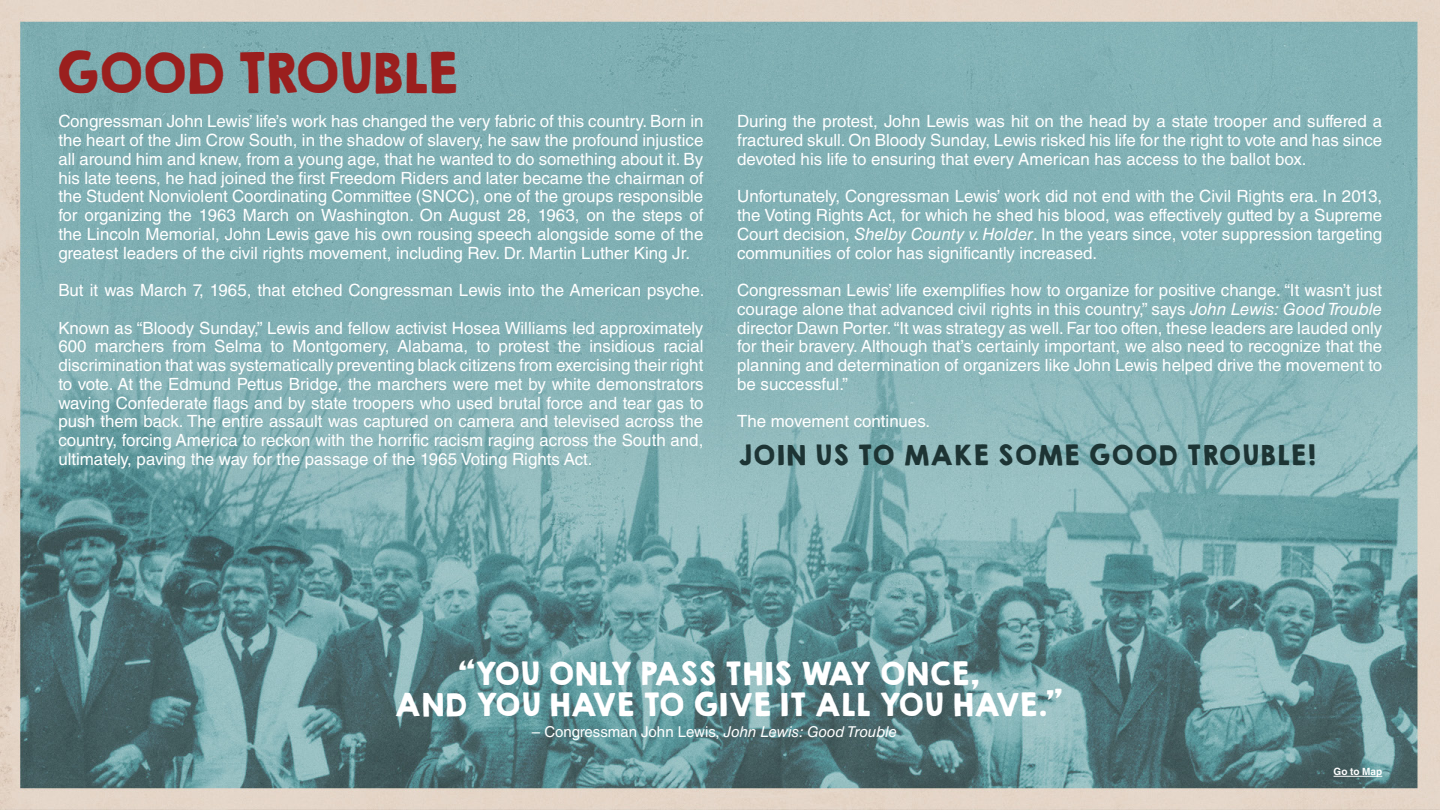
<style>
.page{position:relative;width:1440px;height:810px;background:#fff}
.page>*{position:absolute;margin:0;border:0;box-sizing:border-box;transform-origin:0 0}
.t1{font:50px "KGHAPPY Solid";letter-spacing:-.06em;color:#9a1f1e}
.t2{font:28.75px "KGHAPPY Solid";letter-spacing:-.03em;color:#fff}
.t3{font:25px "KGHAPPY Solid";color:#1d3434}
.t4{font:16.88px/18.8px "Helvetica LT Std";color:#fff;text-align:justify}
.t5{font:15px "Helvetica LT Std";color:#fff}
.t6{font:700 10px "Helvetica LT Std";color:#fff}
.s1{font-style:italic}
</style>
<div class="page">
<img style="left:0;top:0;width:1440px;height:810px">
<hr style="left:1334px;top:776px;width:48px;height:1px;background:#fff">
<p class="t1" style="left:53px;top:35px;width:406px">GOOD TROUBLE</p>
<p class="t4" style="left:58px;top:112px;width:647px">Congressman John Lewis’ life’s work has changed the very fabric of this country. Born in the heart of the Jim Crow South, in the shadow of slavery, he saw the profound injustice all around him and knew, from a young age, that he wanted to do something about it. By his late teens, he had joined the first Freedom Riders and later became the chairman of the Student Nonviolent Coordinating Committee (SNCC), one of the groups responsible for organizing the 1963 March on Washington. On August 28, 1963, on the steps of the Lincoln Memorial, John Lewis gave his own rousing speech alongside some of the greatest leaders of the civil rights movement, including Rev. Dr. Martin Luther King Jr.</p>
<p class="t4" style="left:58px;top:281px;width:648px">But it was March 7, 1965, that etched Congressman Lewis into the American psyche.</p>
<p class="t4" style="left:58px;top:318px;width:647px">Known as “Bloody Sunday,” Lewis and fellow activist Hosea Williams led approximately 600 marchers from Selma to Montgomery, Alabama, to protest the insidious racial discrimination that was systematically preventing black citizens from exercising their right to vote. At the Edmund Pettus Bridge, the marchers were met by white demonstrators waving Confederate flags and by state troopers who used brutal force and tear gas to push them back. The entire assault was captured on camera and televised across the country, forcing America to reckon with the horrific racism raging across the South and, ultimately, paving the way for the passage of the 1965 Voting Rights Act.</p>
<p class="t4" style="left:737px;top:112px;width:647px">During the protest, John Lewis was hit on the head by a state trooper and suffered a fractured skull. On Bloody Sunday, Lewis risked his life for the right to vote and has since devoted his life to ensuring that every American has access to the ballot box.</p>
<p class="t4" style="left:737px;top:187px;width:647px">Unfortunately, Congressman Lewis’ work did not end with the Civil Rights era. In 2013, the Voting Rights Act, for which he shed his blood, was effectively gutted by a Supreme Court decision, <span class="s1">Shelby County v. Holder</span>. In the years since, voter suppression targeting communities of color has significantly increased.</p>
<p class="t4" style="left:737px;top:281px;width:647px">Congressman Lewis’ life exemplifies how to organize for positive change. “It wasn’t just courage alone that advanced civil rights in this country,” says <span class="s1">John Lewis: Good Trouble </span>director Dawn Porter. “It was strategy as well. Far too often, these leaders are lauded only for their bravery. Although that’s certainly important, we also need to recognize that the planning and determination of organizers like John Lewis helped drive the movement to be successful.”</p>
<p class="t4" style="left:737px;top:412px;width:195px">The movement continues.</p>
<p class="t3" style="left:737px;top:436px;width:580px">JOIN US TO MAKE SOME GOOD TROUBLE!</p>
<p class="t2" style="left:458px;top:651px;width:522px">“YOU ONLY PASS THIS WAY ONCE,</p>
<p class="t2" style="left:394px;top:683px;width:670px">AND YOU HAVE TO GIVE IT ALL YOU HAVE.”</p>
<p class="t5" style="left:532px;top:723px;width:367px">– Congressman John Lewis, <span class="s1">John Lewis: Good Trouble</span></p>
<p class="t6" style="left:1334px;top:766px;width:50px">Go to Map</p>
</div>
